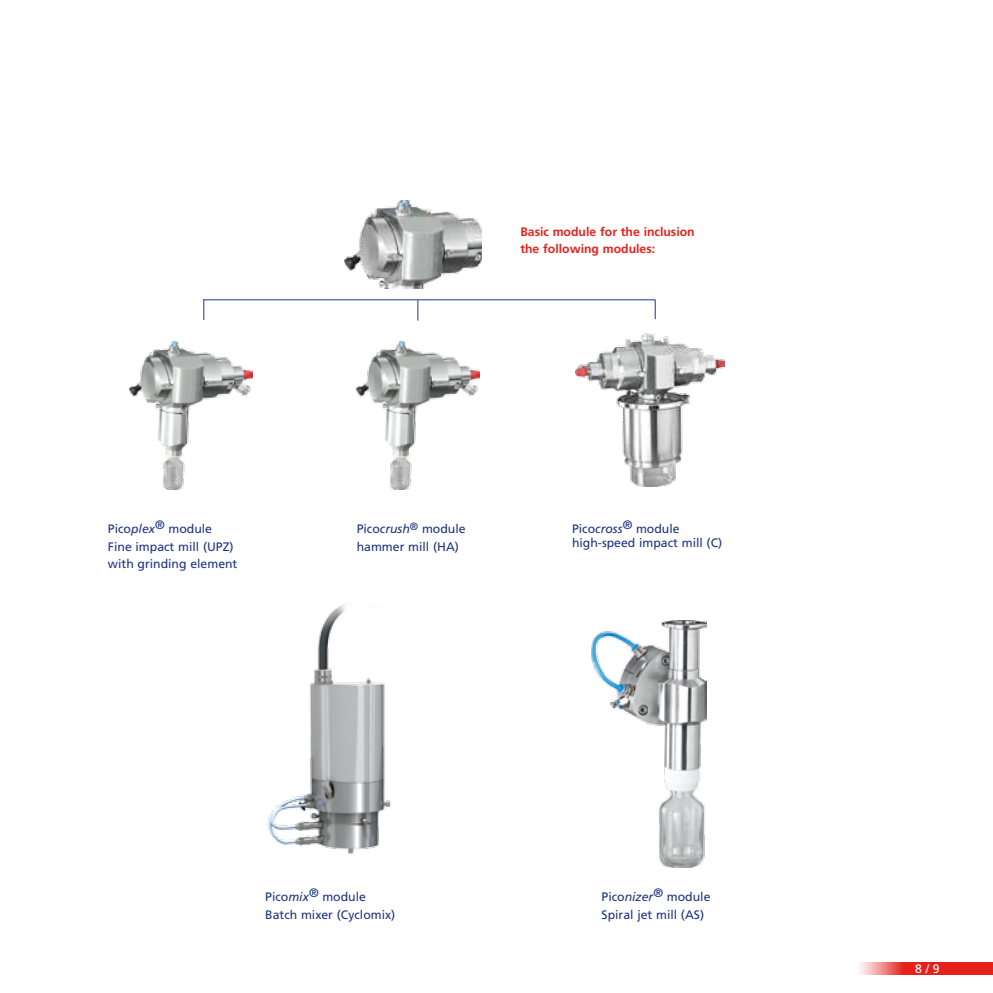
<style>
.page{position:relative;width:993px;height:993px;background:#fff}
.page>*{position:absolute;margin:0;border:0;box-sizing:border-box;transform-origin:0 0}
.t1{font:12.25px/17.5px "Frutiger LT";color:#1c3482}
.t2{font:700 12.25px/17.5px "Frutiger LT";color:#e4221b}
.t3{font:12.25px "Frutiger LT";color:#fff}
.s1{font-style:italic}
</style>
<div class="page">
<svg style="left:860px;top:962px;width:132px;height:12px;background:#e84640"></svg>
<img style="left:267px;top:604px;width:124px;height:250px">
<img style="left:591px;top:620px;width:115px;height:247px">
<img style="left:129px;top:341px;width:123px;height:148px">
<img style="left:575px;top:333px;width:149px;height:153px">
<img style="left:356px;top:341px;width:123px;height:148px">
<img style="left:344px;top:200px;width:137px;height:88px">
<svg style="left:654px;top:300px;width:1px;height:19px"></svg>
<svg style="left:417px;top:300px;width:1px;height:20px"></svg>
<svg style="left:203px;top:300px;width:1px;height:20px"></svg>
<hr style="left:203px;top:299px;width:452px;height:1px;background:#1c3482">
<p class="t1" style="left:108px;top:520px;width:131px">Pico<span class="s1">plex</span><sup>®</sup> module<br>Fine impact mill (UPZ) with grinding element</p>
<p class="t2" style="left:520px;top:222px;width:176px">Basic module for the inclusion the following modules:</p>
<p class="t1" style="left:356px;top:520px;width:110px">Pico<span class="s1">crush</span><sup>®</sup> module hammer mill (HA)</p>
<p class="t1" style="left:572px;top:522px;width:152px;line-height:13.5px">Pico<span class="s1">cross</span><sup>®</sup> module high-speed impact mill (C)</p>
<p class="t1" style="left:265px;top:887px;width:131px">Pico<span class="s1">mix</span><sup>®</sup> module<br>Batch mixer (Cyclomix)</p>
<p class="t1" style="left:601px;top:887px;width:110px">Pico<span class="s1">nizer</span>® module<br>Spiral jet mill (AS)</p>
<p class="t3" style="left:914px;top:960px;width:26px">8 / 9</p>
</div>
